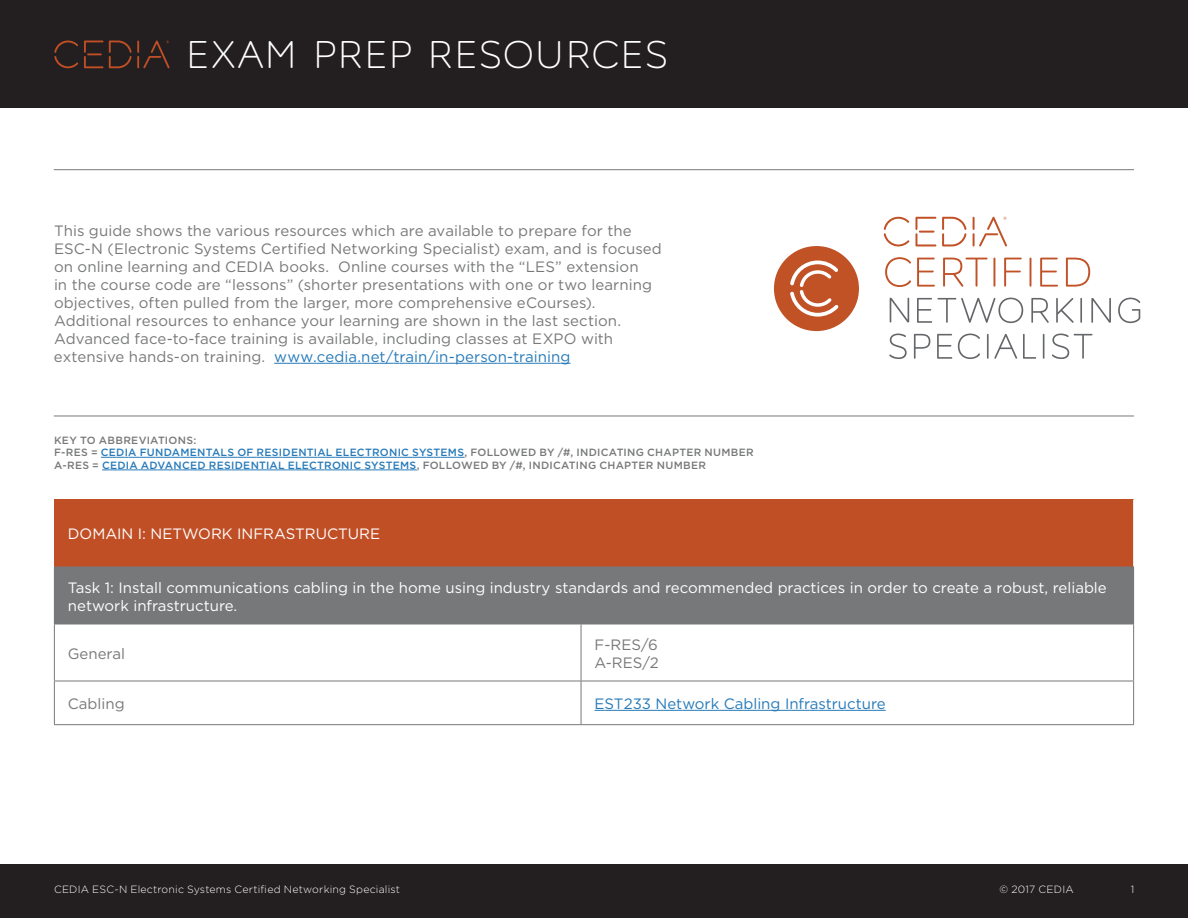
<style>
.page{position:relative;width:1188px;height:918px;background:#fff}
.page>*{position:absolute;margin:0;border:0;box-sizing:border-box;transform-origin:0 0}
.t1{font:36px "CEDIA Solid";letter-spacing:-.04em;color:#fff}
.t2{font:15px/18px "Gotham";letter-spacing:.005em;color:#777879}
.t3{font:15px/18px "Gotham";color:#fff}
.t4{font:15px "Gotham";color:#267ab9}
.t5{font:500 10.5px/12.6px "Gotham";letter-spacing:.025em;color:#777879}
.t6{font:300 10.5px "Gotham";letter-spacing:.02em;color:#fff}
.s1{color:#267ab9}
</style>
<div class="page">
<div style="left:0;top:0;width:1188px;height:108px;background:#231f20"></div>
<div style="left:0;top:864px;width:1188px;height:54px;background:#231f20"></div>
<hr style="left:54px;top:169px;width:1080px;height:1px;background:#777879">
<hr style="left:54px;top:416px;width:1080px;height:1px;background:#777879">
<svg style="left:274px;top:363px;width:297px;height:1px"></svg>
<svg style="left:101px;top:457px;width:364px;height:1px"></svg>
<svg style="left:102px;top:470px;width:315px;height:1px"></svg>
<div style="left:54px;top:500px;width:1080px;height:67px;background:#c14f26"></div>
<div style="left:54px;top:567px;width:1080px;height:57px;background:#777879"></div>
<hr style="left:1133px;top:500px;width:1px;height:67px;background:#fff">
<hr style="left:54px;top:624px;width:1px;height:57px;background:#777879">
<hr style="left:581px;top:624px;width:1px;height:57px;background:#777879">
<hr style="left:1133px;top:624px;width:1px;height:57px;background:#777879">
<hr style="left:54px;top:681px;width:527px;height:1px;background:#777879">
<hr style="left:54px;top:681px;width:1px;height:43px;background:#777879">
<hr style="left:581px;top:681px;width:553px;height:1px;background:#777879">
<hr style="left:581px;top:681px;width:1px;height:43px;background:#777879">
<hr style="left:1133px;top:681px;width:1px;height:43px;background:#777879">
<hr style="left:54px;top:624px;width:527px;height:1px;background:#777879">
<hr style="left:581px;top:624px;width:553px;height:1px;background:#777879">
<hr style="left:54px;top:724px;width:527px;height:1px;background:#777879">
<hr style="left:581px;top:724px;width:553px;height:1px;background:#777879">
<svg style="left:595px;top:710px;width:19px;height:1px"></svg>
<hr style="left:614px;top:710px;width:68px;height:1px;background:#267ab9">
<svg style="left:682px;top:710px;width:13px;height:1px"></svg>
<hr style="left:695px;top:710px;width:109px;height:1px;background:#267ab9">
<svg style="left:804px;top:710px;width:22px;height:1px"></svg>
<hr style="left:826px;top:710px;width:45px;height:1px;background:#267ab9">
<svg style="left:871px;top:710px;width:15px;height:1px"></svg>
<svg style="left:54px;top:40px;width:116px;height:28px"></svg>
<svg style="left:885px;top:257px;width:26px;height:30px"></svg>
<svg style="left:917px;top:258px;width:18px;height:29px"></svg>
<svg style="left:943px;top:258px;width:45px;height:29px"></svg>
<hr style="left:993px;top:258px;width:2px;height:29px;background:#c15126">
<svg style="left:1004px;top:258px;width:18px;height:29px"></svg>
<svg style="left:1030px;top:258px;width:1px;height:29px"></svg>
<svg style="left:1040px;top:258px;width:18px;height:29px"></svg>
<svg style="left:1066px;top:258px;width:24px;height:29px"></svg>
<svg style="left:884px;top:217px;width:123px;height:29px"></svg>
<svg style="left:890px;top:298px;width:19px;height:25px"></svg>
<svg style="left:917px;top:298px;width:106px;height:25px"></svg>
<svg style="left:1031px;top:298px;width:18px;height:25px"></svg>
<svg style="left:1056px;top:298px;width:18px;height:25px"></svg>
<hr style="left:1080px;top:298px;width:2px;height:25px;background:#646669">
<svg style="left:1091px;top:298px;width:20px;height:25px"></svg>
<svg style="left:1118px;top:298px;width:22px;height:25px"></svg>
<div style="left:774px;top:246px;width:85px;height:85px;background:#c15226;border-radius:50%"></div>
<svg style="left:790px;top:261px;width:49px;height:56px"></svg>
<svg style="left:889px;top:334px;width:18px;height:25px"></svg>
<svg style="left:914px;top:334px;width:16px;height:25px"></svg>
<svg style="left:937px;top:334px;width:15px;height:25px"></svg>
<svg style="left:958px;top:334px;width:22px;height:25px"></svg>
<hr style="left:987px;top:334px;width:2px;height:25px;background:#646669">
<svg style="left:994px;top:334px;width:23px;height:25px"></svg>
<svg style="left:1023px;top:334px;width:13px;height:25px"></svg>
<svg style="left:1043px;top:334px;width:1px;height:25px"></svg>
<svg style="left:1052px;top:334px;width:41px;height:25px"></svg>
<h1 class="t1" style="left:184px;top:38px;width:487px">EXAM PREP RESOURCES</h1>
<p class="t2" style="left:54px;top:221px;width:609px">This guide shows the various resources which are available to prepare for the ESC-N (Electronic Systems Certified Networking Specialist) exam, and is focused on online learning and CEDIA books. Online courses with the “LES” extension<br>in the course code are “lessons” (shorter presentations with one or two learning objectives, often pulled from the larger, more comprehensive eCourses).<br>Additional resources to enhance your learning are shown in the last section.<br>Advanced face-to-face training is available, including classes at EXPO with extensive hands-on training. <span class="s1">www.cedia.net/train/in-person-training</span></p>
<p class="t5" style="left:54px;top:433px;width:701px">KEY TO ABBREVIATIONS:<br>F-RES = <span class="s1">CEDIA FUNDAMENTALS OF RESIDENTIAL ELECTRONIC SYSTEMS</span>, FOLLOWED BY /#, INDICATING CHAPTER NUMBER<br>A-RES = <span class="s1">CEDIA ADVANCED RESIDENTIAL ELECTRONIC SYSTEMS</span>, FOLLOWED BY /#, INDICATING CHAPTER NUMBER</p>
<p class="t3" style="left:68px;top:525px;width:314px">DOMAIN I: NETWORK INFRASTRUCTURE</p>
<p class="t3" style="left:68px;top:578px;width:1040px">Task 1: Install communications cabling in the home using industry standards and recommended practices in order to create a robust, reliable network infrastructure.</p>
<p class="t2" style="left:68px;top:644px;width:59px">General</p>
<p class="t2" style="left:595px;top:635px;width:66px">F-RES/6<br>A-RES/2</p>
<p class="t2" style="left:68px;top:694px;width:58px">Cabling</p>
<p class="t4" style="left:595px;top:694px;width:293px">EST233 Network Cabling Infrastructure</p>
<p class="t6" style="left:54px;top:883px;width:348px">CEDIA ESC-N Electronic Systems Certified Networking Specialist</p>
<p class="t6" style="left:1131px;top:883px;width:5px">1</p>
<p class="t6" style="left:1000px;top:883px;width:76px">© 2017 CEDIA</p>
</div>
